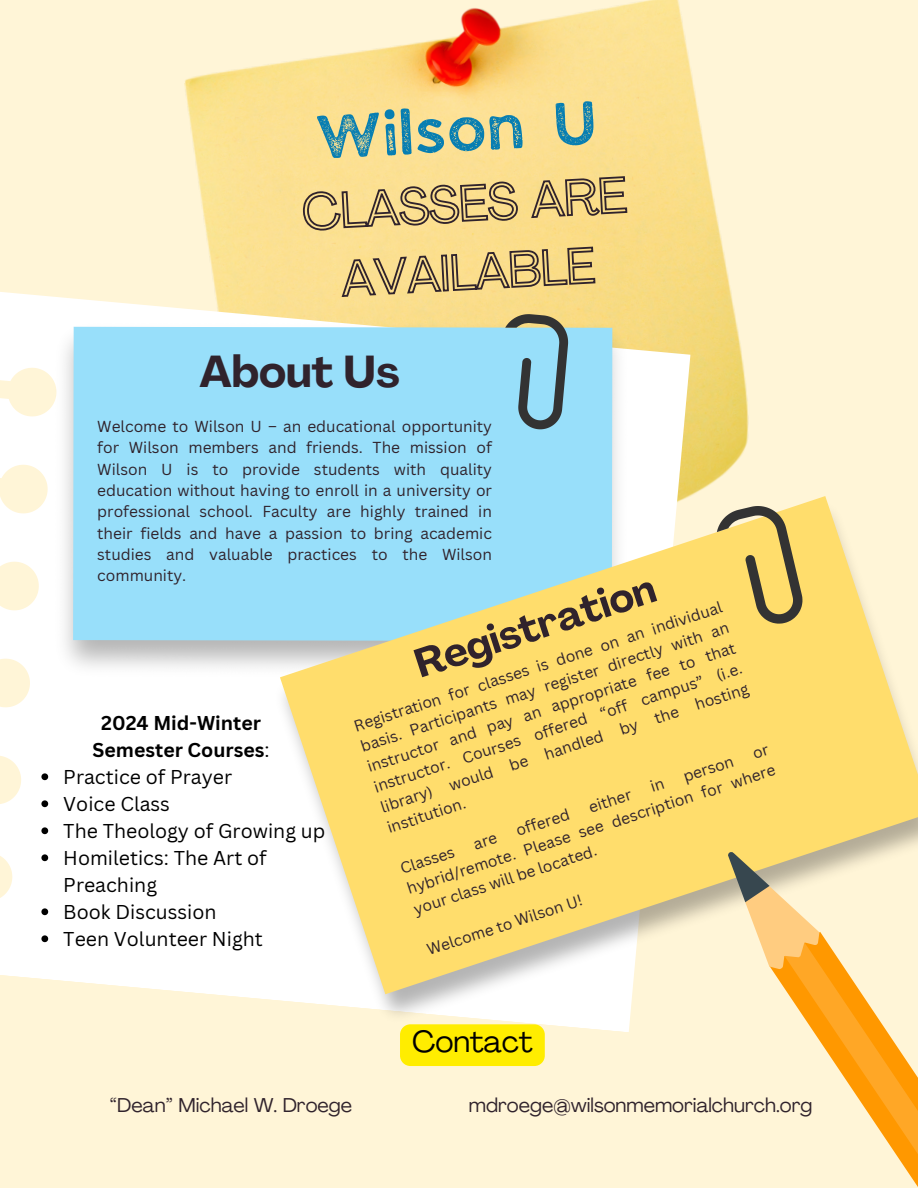
<style>
.page{position:relative;width:918px;height:1188px;background:#fff5d7}
.page>*{position:absolute;margin:0;border:0;box-sizing:border-box;transform-origin:0 0}
.t1{font:58.35px "JA Jaya Giri Sans Rough";color:#077eb2}
.t2{font:700 44.1px "Agrandir";color:#30232c}
.t3{font:700 39.9px "Agrandir";color:#30232c}
.t4{font:30.15px "Agrandir";color:#000}
.t5{font:19.8px "Agrandir";color:#30232c}
.t6{font:19.5px/27px "Canva Sans";color:#000}
.t7{font:700 19.5px/27px "Canva Sans";color:#000;text-align:center}
.t8{font:15.45px/21.3px "Canva Sans";color:#30232c;text-align:justify}
.s1{font-weight:400}
</style>
<div class="page">
<img style="left:184px;top:0;width:565px;height:453px">
<div style="left:0;top:775px;width:221px;height:220px;background:#fff"></div>
<img style="left:0;top:227px;width:705px;height:548px">
<div style="left:73px;top:327px;width:539px;height:314px;background:#98dffa"></div>
<svg style="left:496px;top:312px;width:74px;height:119px;background:#87b5c1"></svg>
<img style="left:221px;top:453px;width:522px;height:613px">
<svg style="left:280px;top:496px;width:638px;height:498px;background:#ede19a"></svg>
<svg style="left:713px;top:500px;width:94px;height:133px;background:#d8be6a"></svg>
<svg style="left:717px;top:923px;width:201px;height:143px"></svg>
<svg style="left:733px;top:939px;width:185px;height:248px"></svg>
<svg style="left:720px;top:851px;width:107px;height:124px"></svg>
<div style="left:400px;top:1024px;width:145px;height:42px;background:#ffed00;border-radius:10px"></div>
<svg style="left:301px;top:174px;width:327px;height:59px;background:#d6bc7c"></svg>
<svg style="left:339px;top:246px;width:257px;height:53px;background:#d2b978"></svg>
<svg style="left:41px;top:773px;width:7px;height:7px"></svg>
<svg style="left:41px;top:800px;width:7px;height:7px"></svg>
<svg style="left:41px;top:827px;width:7px;height:7px"></svg>
<svg style="left:41px;top:854px;width:7px;height:7px"></svg>
<svg style="left:41px;top:908px;width:7px;height:7px"></svg>
<svg style="left:41px;top:935px;width:7px;height:7px"></svg>
<svg style="left:474px;top:835px;width:24px;height:15px"></svg>
<svg style="left:650px;top:780px;width:14px;height:12px"></svg>
<p class="t1" style="left:317px;top:113px;width:283px;rotate:-3deg">Wilson U</p>
<h5 class="t2" style="left:199px;top:354px;width:202px">About Us</h5>
<p class="t8" style="left:97px;top:415px;width:396px">Welcome to Wilson U – an educational opportunity for Wilson members and friends. The mission of Wilson U is to provide students with quality education without having to enroll in a university or professional school. Faculty are highly trained in their fields and have a passion to bring academic studies and valuable practices to the Wilson community.</p>
<p class="t8" style="left:351px;top:716px;width:388px;rotate:-18deg">Registration for classes is done on an individual basis. Participants may register directly with an instructor and pay an appropriate fee to that instructor. Courses offered “off campus” (i.e. library) would be handled by the hosting institution.</p>
<p class="t8" style="left:397px;top:858px;width:58px;rotate:-18deg">Classes</p>
<p class="t3" style="left:411px;top:649px;width:252px;rotate:-18deg">Registration</p>
<p class="t7" style="left:93px;top:708px;width:179px">2024 Mid-Winter<br>Semester Courses<span class="s1">:</span></p>
<p class="t6" style="left:63px;top:762px;width:170px">Practice of Prayer</p>
<p class="t6" style="left:63px;top:789px;width:108px">Voice Class</p>
<p class="t6" style="left:63px;top:816px;width:264px">The Theology of Growing up</p>
<p class="t6" style="left:63px;top:843px;width:205px">Homiletics: The Art of<br>Preaching</p>
<p class="t6" style="left:63px;top:897px;width:155px">Book Discussion</p>
<p class="t6" style="left:63px;top:924px;width:201px">Teen Volunteer Night</p>
<p class="t8" style="left:397px;top:858px;width:388px;text-indent:370px;rotate:-18deg">or hybrid/remote. Please see description for where your class will be located.</p>
<p class="t8" style="left:680px;top:766px;width:54px;rotate:-18deg">person</p>
<p class="t8" style="left:586px;top:797px;width:46px;rotate:-18deg">either</p>
<p class="t8" style="left:513px;top:820px;width:57px;rotate:-18deg">offered</p>
<h3 class="t8" style="left:424px;top:939px;width:164px;rotate:-18deg">Welcome to Wilson U!</h3>
<h3 class="t4" style="left:412px;top:1029px;width:122px">Contact</h3>
<p class="t5" style="left:110px;top:1097px;width:244px">“Dean” Michael W. Droege</p>
<h2 class="t5" style="left:469px;top:1097px;width:345px">mdroege@wilsonmemorialchurch.org</h2>
</div>
